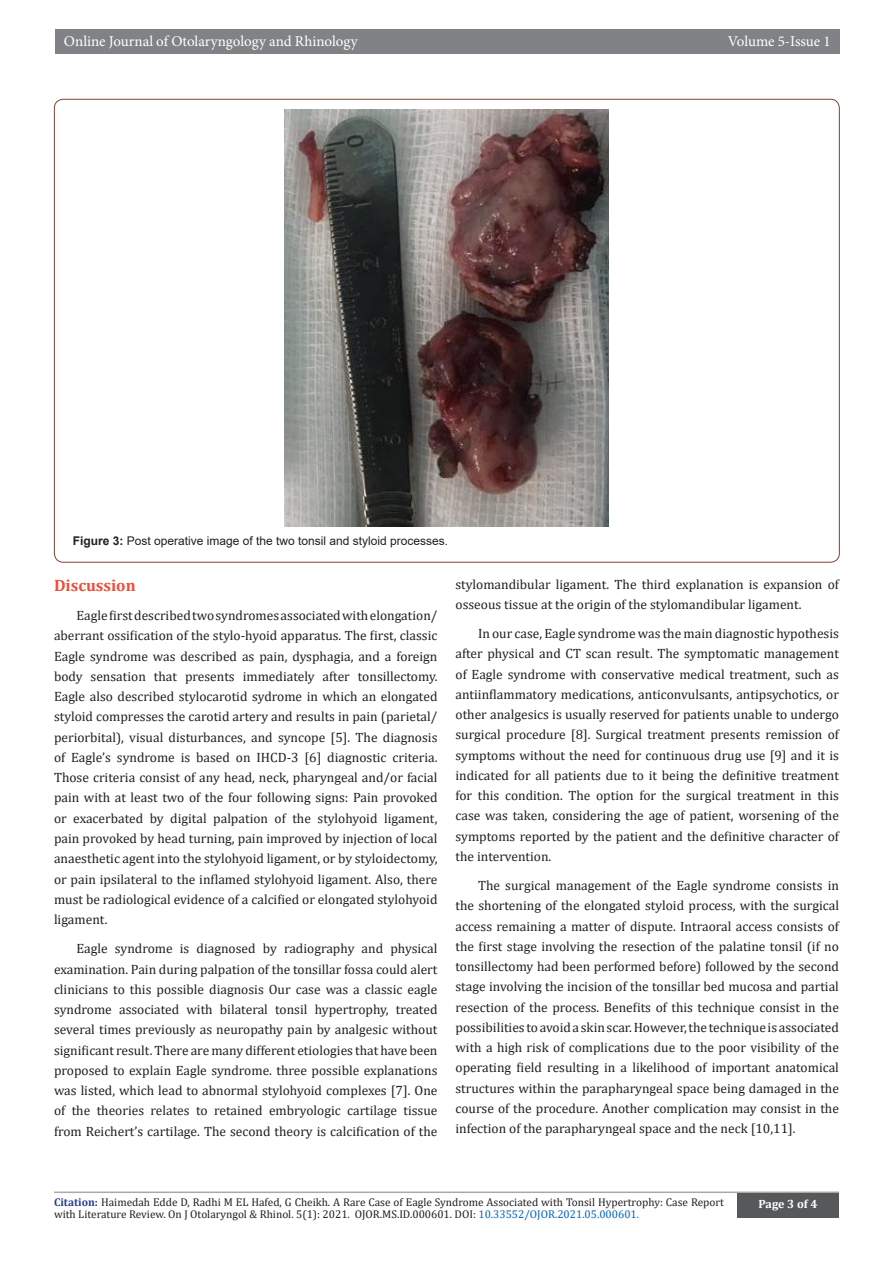
<style>
.page{position:relative;width:893px;height:1263px;background:#fff}
.page>*{position:absolute;margin:0;border:0;box-sizing:border-box;transform-origin:0 0}
.t1{font:700 16.5px "Cambria";color:#ef4c3a}
.t2{font:15px "Minion Pro";color:#fff}
.t3{font:13.5px/20.2px "Cambria";color:#231f20;text-align:justify}
.t4{font:12px "Arial";color:#231f20}
.t5{font:700 12px "Cambria";color:#fff}
.t6{font:11.25px/12px "Cambria";color:#231f20}
.s1{font-weight:700}
.s2{font-weight:700;color:#253f8e}
.s3{color:#0563c1}
</style>
<div class="page">
<hr style="left:54px;top:1191px;width:785px;height:2px;background:#a8a9ad">
<div style="left:55px;top:29px;width:785px;height:25px;background:#808285"></div>
<div style="left:737px;top:1193px;width:102px;height:24px;background:#57585a"></div>
<img style="left:285px;top:109px;width:324px;height:418px">
<p class="t2" style="left:64px;top:31px;width:295px">Online Journal of Otolaryngology and Rhinology</p>
<p class="t2" style="left:728px;top:31px;width:104px">Volume 5-Issue 1</p>
<p class="t4" style="left:73px;top:532px;width:377px"><span class="s1">Figure 3:</span> Post operative image of the two tonsil and styloid processes.</p>
<p class="t1" style="left:54px;top:574px;width:83px">Discussion</p>
<p class="t3" style="left:54px;top:605px;width:385px;text-indent:22px">Eagle first described two syndromes associated with elongation/ aberrant ossification of the stylo-hyoid apparatus. The first, classic Eagle syndrome was described as pain, dysphagia, and a foreign body sensation that presents immediately after tonsillectomy.<br>Eagle also described stylocarotid sydrome in which an elongated styloid compresses the carotid artery and results in pain (parietal/ periorbital), visual disturbances, and syncope [5]. The diagnosis of Eagle’s syndrome is based on IHCD-3 [6] diagnostic criteria.<br>Those criteria consist of any head, neck, pharyngeal and/or facial pain with at least two of the four following signs: Pain provoked or exacerbated by digital palpation of the stylohyoid ligament, pain provoked by head turning, pain improved by injection of local anaesthetic agent into the stylohyoid ligament, or by styloidectomy, or pain ipsilateral to the inflamed stylohyoid ligament. Also, there must be radiological evidence of a calcified or elongated stylohyoid ligament.</p>
<p class="t3" style="left:54px;top:938px;width:385px;text-indent:22px">Eagle syndrome is diagnosed by radiography and physical examination. Pain during palpation of the tonsillar fossa could alert clinicians to this possible diagnosis Our case was a classic eagle syndrome associated with bilateral tonsil hypertrophy, treated several times previously as neuropathy pain by analgesic without significant result. There are many different etiologies that have been proposed to explain Eagle syndrome. three possible explanations was listed, which lead to abnormal stylohyoid complexes [7]. One of the theories relates to retained embryologic cartilage tissue from Reichert’s cartilage. The second theory is calcification of the</p>
<p class="t3" style="left:455px;top:574px;width:385px">stylomandibular ligament. The third explanation is expansion of osseous tissue at the origin of the stylomandibular ligament.</p>
<p class="t3" style="left:455px;top:623px;width:385px;text-indent:22px">In our case, Eagle syndrome was the main diagnostic hypothesis after physical and CT scan result. The symptomatic management of Eagle syndrome with conservative medical treatment, such as antiinflammatory medications, anticonvulsants, antipsychotics, or other analgesics is usually reserved for patients unable to undergo surgical procedure [8]. Surgical treatment presents remission of symptoms without the need for continuous drug use [9] and it is indicated for all patients due to it being the definitive treatment for this condition. The option for the surgical treatment in this case was taken, considering the age of patient, worsening of the symptoms reported by the patient and the definitive character of the intervention.</p>
<p class="t3" style="left:455px;top:875px;width:385px;text-indent:22px">The surgical management of the Eagle syndrome consists in the shortening of the elongated styloid process, with the surgical access remaining a matter of dispute. Intraoral access consists of the first stage involving the resection of the palatine tonsil (if no tonsillectomy had been performed before) followed by the second stage involving the incision of the tonsillar bed mucosa and partial resection of the process. Benefits of this technique consist in the possibilities to avoid a skin scar. However, the technique is associated with a high risk of complications due to the poor visibility of the operating field resulting in a likelihood of important anatomical structures within the parapharyngeal space being damaged in the course of the procedure. Another complication may consist in the infection of the parapharyngeal space and the neck [10,11].</p>
<p class="t6" style="left:54px;top:1196px;width:671px"><span class="s2">Citation:</span> Haimedah Edde D, Radhi M EL Hafed, G Cheikh. A Rare Case of Eagle Syndrome Associated with Tonsil Hypertrophy: Case Report with Literature Review. On J Otolaryngol &amp; Rhinol. 5(1): 2021. OJOR.MS.ID.000601. DOI: <span class="s3">10.33552/OJOR.2021.05.000601.</span></p>
<p class="t5" style="left:758px;top:1196px;width:60px">Page 3 of 4</p>
</div>
